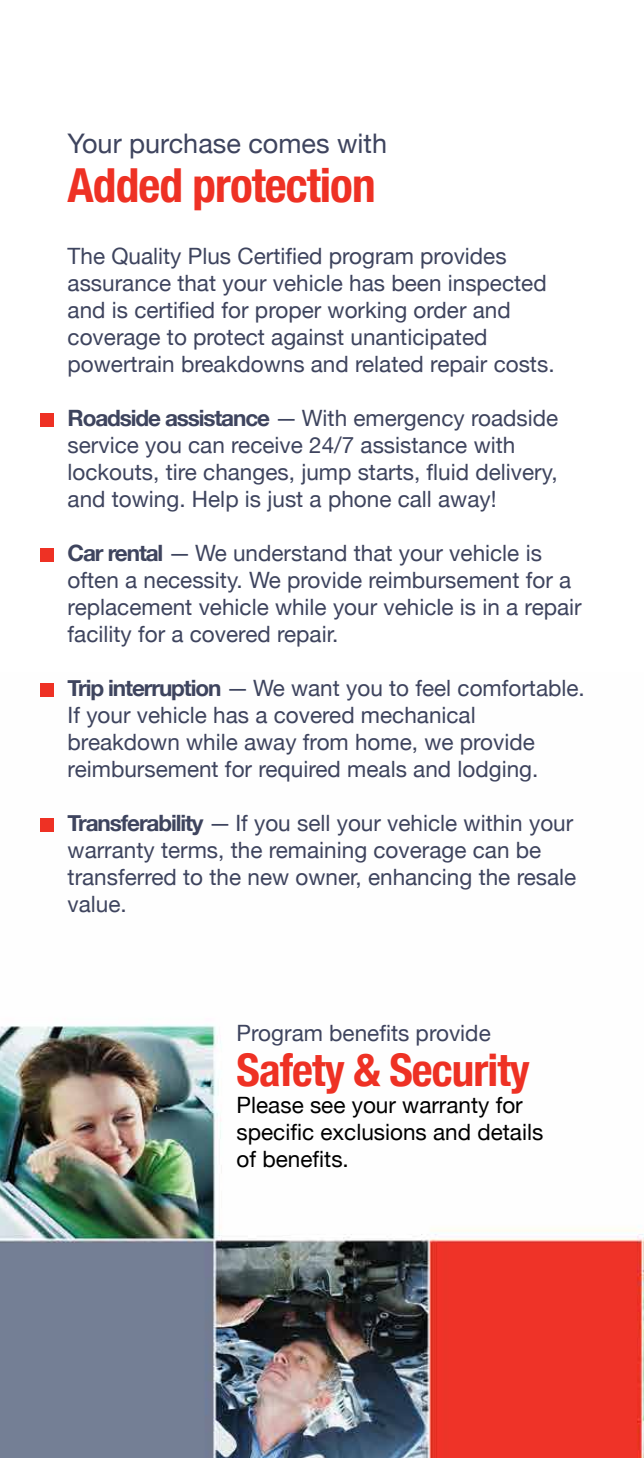
<style>
.page{position:relative;width:644px;height:1458px;background:#fff}
.page>*{position:absolute;margin:0;border:0;box-sizing:border-box;transform-origin:0 0}
.t1{font:700 condensed 47.25px "Helvetica Neue";letter-spacing:-.02em;color:#ee3124}
.t2{font:700 condensed 45px "Helvetica Neue";letter-spacing:-.02em;color:#ee3124}
.t3{font:27px "Helvetica Neue";color:#3e445e}
.t4{font:22.5px/27px "Helvetica Neue";color:#3e445e}
.t5{font:22.5px/27px "Helvetica Neue";color:#000}
.s1{font-weight:700}
</style>
<div class="page">
<img style="left:0;top:696px;width:643px;height:762px">
<div style="left:40px;top:413px;width:14px;height:13px;background:#ee3124"></div>
<div style="left:40px;top:548px;width:14px;height:13px;background:#ee3124"></div>
<div style="left:40px;top:683px;width:14px;height:13px;background:#ee3124"></div>
<div style="left:40px;top:818px;width:14px;height:13px;background:#ee3124"></div>
<p class="t3" style="left:68px;top:124px;width:321px">Your purchase comes with</p>
<h1 class="t1" style="left:68px;top:157px;width:309px">Added protection</h1>
<p class="t4" style="left:68px;top:244px;width:488px">The Quality Plus Certified program provides assurance that your vehicle has been inspected and is certified for proper working order and coverage to protect against unanticipated powertrain breakdowns and related repair costs.</p>
<p class="t4" style="left:68px;top:406px;width:491px"><span class="s1">Roadside assistance</span> — With emergency roadside service you can receive 24/7 assistance with lockouts, tire changes, jump starts, fluid delivery, and towing. Help is just a phone call away!</p>
<p class="t4" style="left:68px;top:541px;width:515px"><span class="s1">Car rental</span> — We understand that your vehicle is often a necessity. We provide reimbursement for a replacement vehicle while your vehicle is in a repair facility for a covered repair.</p>
<p class="t4" style="left:68px;top:676px;width:518px"><span class="s1">Trip interruption</span> — We want you to feel comfortable.<br>If your vehicle has a covered mechanical breakdown while away from home, we provide reimbursement for required meals and lodging.</p>
<p class="t4" style="left:68px;top:811px;width:509px"><span class="s1">Transferability</span> — If you sell your vehicle within your warranty terms, the remaining coverage can be transferred to the new owner, enhancing the resale value.</p>
<p class="t4" style="left:236px;top:1020px;width:255px">Program benefits provide</p>
<h2 class="t2" style="left:236px;top:1032px;width:294px">Safety &amp; Security</h2>
<p class="t5" style="left:236px;top:1092px;width:308px">Please see your warranty for specific exclusions and details of benefits.</p>
</div>
